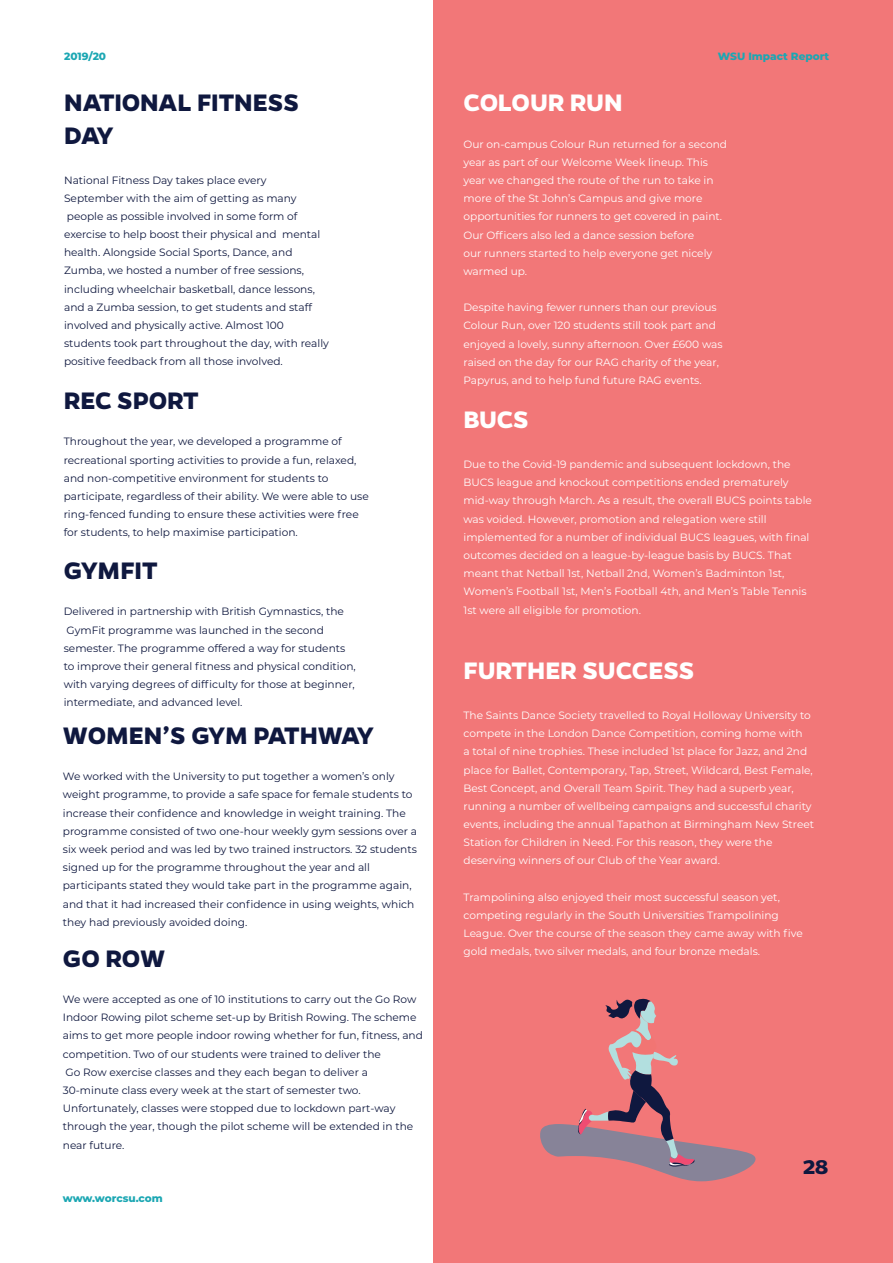
<style>
.page{position:relative;width:893px;height:1263px;background:#fff}
.page>*{position:absolute;margin:0;border:0;box-sizing:border-box;transform-origin:0 0}
.t1{font:700 27px/32.4px "Gentona";letter-spacing:-.01em;color:#0f183f}
.t2{font:700 27px "Gentona";letter-spacing:-.005em;color:#fff}
.t3{font:700 22.5px "Gentona";color:#0f183f}
.t4{font:10.65px/18.1px "Montserrat";color:#0f183f}
.t5{font:10.65px/18.1px "Montserrat";color:#fff}
.t6{font:800 10.5px "Montserrat";color:#1ca7b3}
</style>
<div class="page">
<div style="left:434px;top:0;width:459px;height:1263px;background:#f27778"></div>
<svg style="left:540px;top:998px;width:216px;height:183px"></svg>
<p class="t6" style="left:64px;top:49px;width:44px">2019/20</p>
<p class="t6" style="left:718px;top:49px;width:113px">WSU Impact Report</p>
<p class="t2" style="left:464px;top:87px;width:160px">COLOUR RUN</p>
<p class="t5" style="left:463px;top:134px;width:265px">Our on-campus Colour Run returned for a second year as part of our Welcome Week lineup. This year we changed the route of the run to take in more of the St John’s Campus and give more opportunities for runners to get covered in paint.<br>Our Officers also led a dance session before<br>our runners started to help everyone get nicely warmed up.</p>
<p class="t5" style="left:463px;top:298px;width:261px">Despite having fewer runners than our previous Colour Run, over 120 students still took part and enjoyed a lovely, sunny afternoon. Over £600 was raised on the day for our RAG charity of the year, Papyrus, and to help fund future RAG events.</p>
<p class="t1" style="left:64px;top:384px;width:136px">REC SPORT</p>
<p class="t4" style="left:64px;top:432px;width:306px">Throughout the year, we developed a programme of recreational sporting activities to provide a fun, relaxed, and non-competitive environment for students to participate, regardless of their ability. We were able to use ring-fenced funding to ensure these activities were free for students, to help maximise participation.</p>
<p class="t1" style="left:64px;top:554px;width:95px">GYMFIT</p>
<p class="t4" style="left:64px;top:602px;width:282px">Delivered in partnership with British Gymnastics, the</p>
<p class="t4" style="left:64px;top:620px;width:293px">GymFit programme was launched in the second semester. The programme offered a way for students to improve their general fitness and physical condition, with varying degrees of difficulty for those at beginner, intermediate, and advanced level.</p>
<p class="t1" style="left:64px;top:86px;width:236px">NATIONAL FITNESS<br>DAY</p>
<p class="t4" style="left:64px;top:170px;width:204px">National Fitness Day takes place every</p>
<p class="t4" style="left:64px;top:188px;width:234px">September with the aim of getting as many</p>
<p class="t4" style="left:64px;top:207px;width:258px">people as possible involved in some form of exercise to help boost their physical and mental health. Alongside Social Sports, Dance, and</p>
<p class="t4" style="left:64px;top:261px;width:252px">Zumba, we hosted a number of free sessions, including wheelchair basketball, dance lessons, and a Zumba session, to get students and staff involved and physically active. Almost 100</p>
<p class="t4" style="left:64px;top:334px;width:266px">students took part throughout the day, with really</p>
<p class="t4" style="left:64px;top:352px;width:220px">positive feedback from all those involved.</p>
<p class="t2" style="left:463px;top:404px;width:67px">BUCS</p>
<p class="t5" style="left:463px;top:455px;width:329px">Due to the Covid-19 pandemic and subsequent lockdown, the<br>BUCS league and knockout competitions ended prematurely</p>
<p class="t5" style="left:463px;top:491px;width:350px">mid-way through March. As a result, the overall BUCS points table was voided. However, promotion and relegation were still</p>
<p class="t5" style="left:463px;top:528px;width:347px">implemented for a number of individual BUCS leagues, with final outcomes decided on a league-by-league basis by BUCS. That meant that Netball 1st, Netball 2nd, Women’s Badminton 1st, Women’s Football 1st, Men’s Football 4th, and Men’s Table Tennis 1st were all eligible for promotion.</p>
<p class="t2" style="left:464px;top:655px;width:233px">FURTHER SUCCESS</p>
<p class="t5" style="left:463px;top:706px;width:352px">The Saints Dance Society travelled to Royal Holloway University to compete in the London Dance Competition, coming home with<br>a total of nine trophies. These included 1st place for Jazz, and 2nd place for Ballet, Contemporary, Tap, Street, Wildcard, Best Female, Best Concept, and Overall Team Spirit. They had a superb year, running a number of wellbeing campaigns and successful charity events, including the annual Tapathon at Birmingham New Street Station for Children in Need. For this reason, they were the</p>
<p class="t5" style="left:463px;top:851px;width:258px">deserving winners of our Club of the Year award.</p>
<p class="t5" style="left:463px;top:887px;width:318px">Trampolining also enjoyed their most successful season yet,</p>
<p class="t5" style="left:463px;top:906px;width:341px">competing regularly in the South Universities Trampolining<br>League. Over the course of the season they came away with five gold medals, two silver medals, and four bronze medals.</p>
<p class="t1" style="left:63px;top:719px;width:313px">WOMEN’S GYM PATHWAY</p>
<p class="t4" style="left:63px;top:767px;width:356px">We worked with the University to put together a women’s only weight programme, to provide a safe space for female students to increase their confidence and knowledge in weight training. The programme consisted of two one-hour weekly gym sessions over a six week period and was led by two trained instructors. 32 students signed up for the programme throughout the year and all</p>
<p class="t4" style="left:63px;top:876px;width:353px">participants stated they would take part in the programme again, and that it had increased their confidence in using weights, which they had previously avoided doing.</p>
<p class="t1" style="left:63px;top:942px;width:104px">GO ROW</p>
<p class="t4" style="left:63px;top:990px;width:362px">We were accepted as one of 10 institutions to carry out the Go Row Indoor Rowing pilot scheme set-up by British Rowing. The scheme aims to get more people indoor rowing whether for fun, fitness, and competition. Two of our students were trained to deliver the</p>
<p class="t4" style="left:63px;top:1062px;width:352px">Go Row exercise classes and they each began to deliver a 30-minute class every week at the start of semester two.<br>Unfortunately, classes were stopped due to lockdown part-way through the year, though the pilot scheme will be extended in the near future.</p>
<p class="t6" style="left:63px;top:1191px;width:102px">www.worcsu.com</p>
<p class="t3" style="left:803px;top:1153px;width:27px">28</p>
</div>
